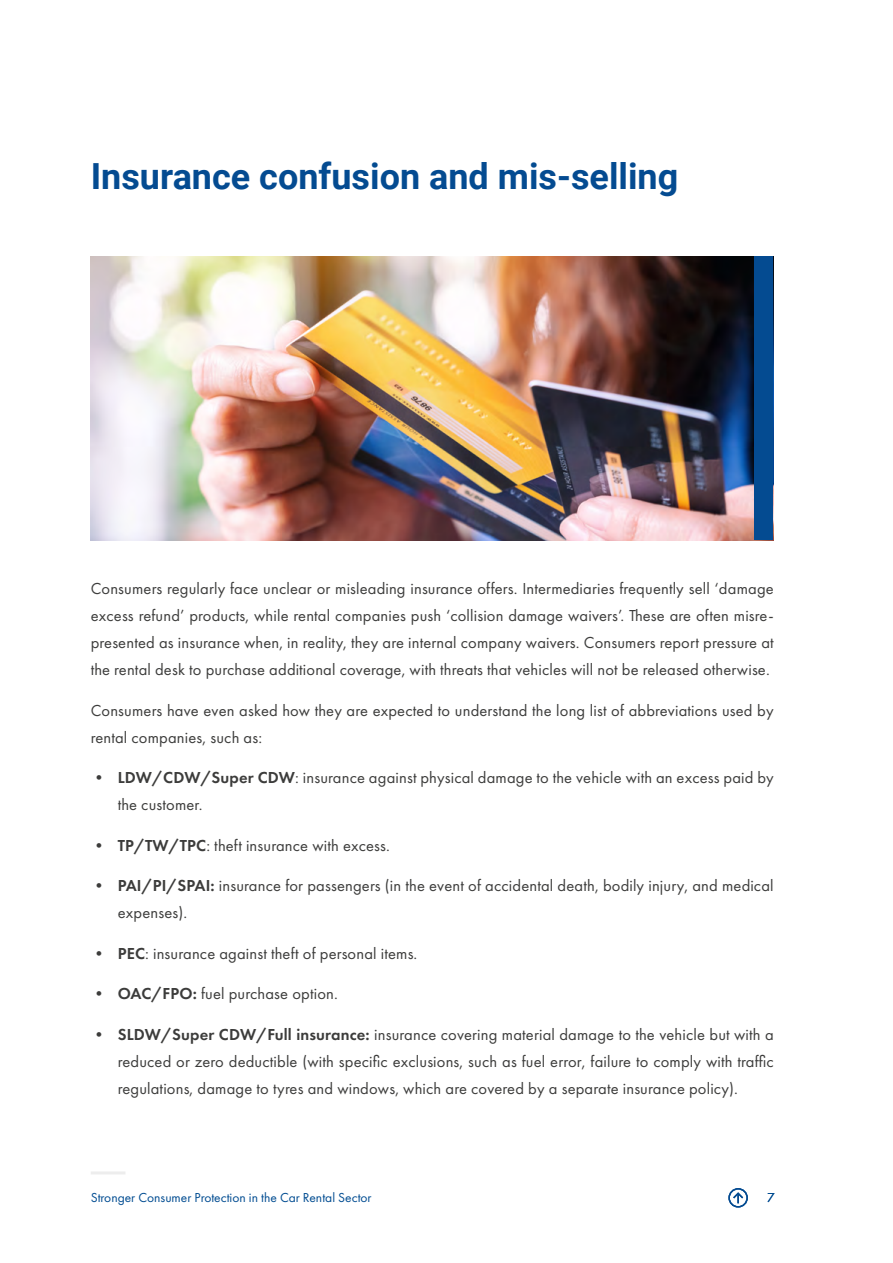
<style>
.page{position:relative;width:893px;height:1263px;background:#fff}
.page>*{position:absolute;margin:0;border:0;box-sizing:border-box;transform-origin:0 0}
.t1{font:700 36px "Roboto";color:#044b91}
.t2{font:16.5px/27px "Futura PT";letter-spacing:.01em;color:#3c3c3b}
.t3{font:13.5px "Futura PT";color:#004c91}
.s1{font-weight:600}
</style>
<div class="page">
<hr style="left:91px;top:1171px;width:34px;height:3px;background:#ededed">
<svg style="left:731px;top:1191px;width:14px;height:12px"></svg>
<div style="left:728px;top:1188px;width:20px;height:19px;border:2px solid #044b91;border-radius:50%"></div>
<img style="left:91px;top:256px;width:683px;height:284px">
<div style="left:755px;top:256px;width:18px;height:284px;background:#044b91"></div>
<h1 class="t1" style="left:91px;top:151px;width:589px">Insurance confusion and mis-selling</h1>
<p class="t2" style="left:91px;top:575px;width:684px;text-align:justify">Consumers regularly face unclear or misleading insurance offers. Intermediaries frequently sell ‘damage excess refund’ products, while rental companies push ‘collision damage waivers’. These are often misre&shy;presented as insurance when, in reality, they are internal company waivers. Consumers report pressure at the rental desk to purchase additional coverage, with threats that vehicles will not be released otherwise.</p>
<p class="t2" style="left:91px;top:696px;width:684px">Consumers have even asked how they are expected to understand the long list of abbreviations used by rental companies, such as:</p>
<p class="t2" style="left:118px;top:764px;width:658px;text-indent:-27px">• <span class="s1">LDW/CDW/Super CDW</span>: insurance against physical damage to the vehicle with an excess paid by the customer.</p>
<p class="t2" style="left:91px;top:831px;width:301px">• <span class="s1">TP/TW/TPC</span>: theft insurance with excess.</p>
<p class="t2" style="left:118px;top:872px;width:657px;text-indent:-27px">• <span class="s1">PAI/PI/SPAI:</span> insurance for passengers (in the event of accidental death, bodily injury, and medical expenses).</p>
<p class="t2" style="left:91px;top:939px;width:328px">• <span class="s1">PEC</span>: insurance against theft of personal items.</p>
<p class="t2" style="left:91px;top:980px;width:249px">• <span class="s1">OAC/FPO:</span> fuel purchase option.</p>
<p class="t2" style="left:118px;top:1020px;width:657px;text-align:justify;text-indent:-27px">• <span class="s1">SLDW/Super CDW/Full insurance:</span> insurance covering material damage to the vehicle but with a reduced or zero deductible (with specific exclusions, such as fuel error, failure to comply with traffic regulations, damage to tyres and windows, which are covered by a separate insurance policy).</p>
<p class="t3" style="left:91px;top:1189px;width:282px">Stronger Consumer Protection in the Car Rental Sector</p>
<p class="t3" style="left:767px;top:1189px;width:9px">7</p>
</div>
